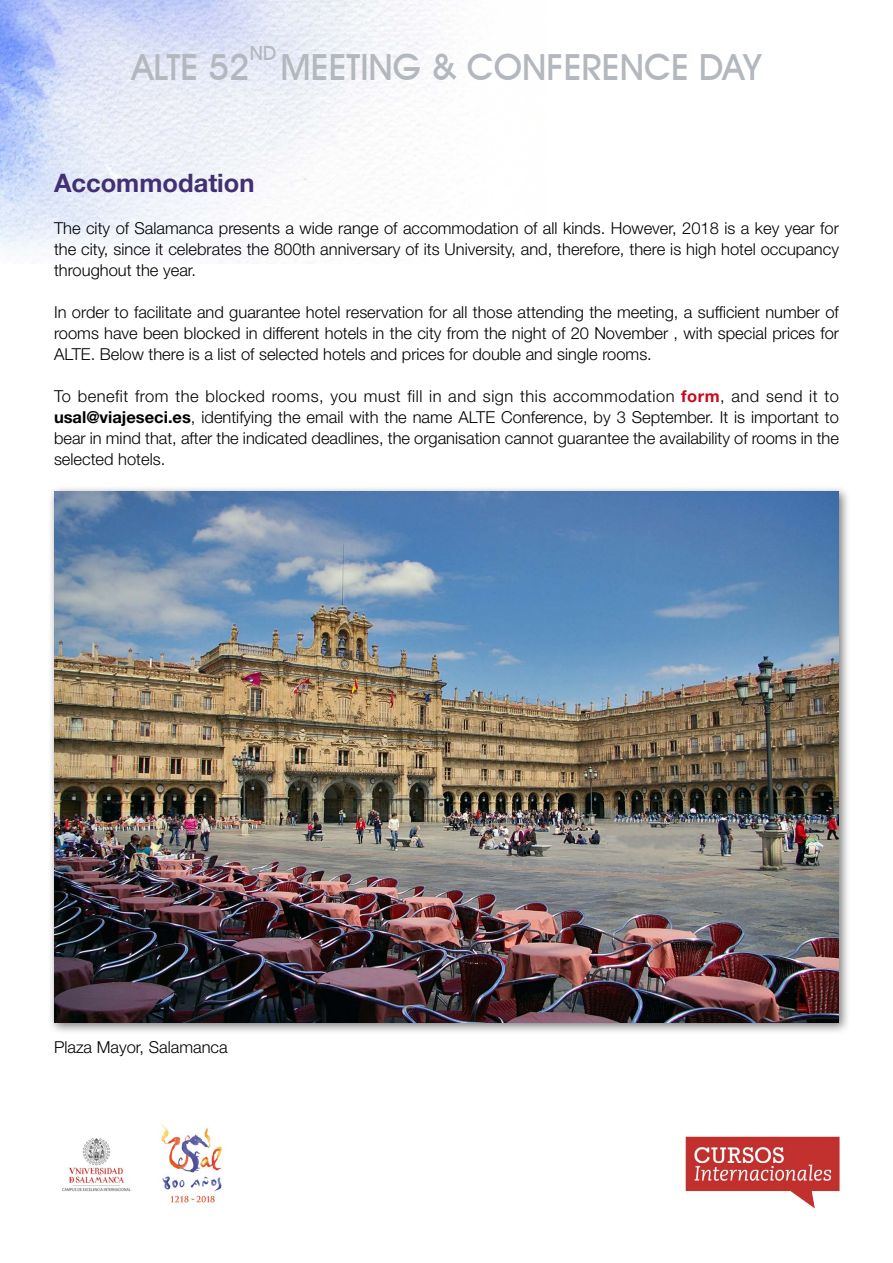
<style>
.page{position:relative;width:893px;height:1263px;background:#fff}
.page>*{position:absolute;margin:0;border:0;box-sizing:border-box;transform-origin:0 0}
.t1{font:500 36px "Avant Garde IT Cby BT";color:#b3b7be}
.t2{font:700 25.5px "Helvetica Neue LT Std";color:#433073}
.t3{font:500 19.5px "Avant Garde IT Cby BT";color:#b3b7be}
.t4{font:300 16.5px/21px "Helvetica Neue LT Std";color:#000;text-align:justify}
.s1{font-weight:700;color:#cd071e}
.s2{font-weight:700}
</style>
<div class="page">
<img style="left:0;top:0;width:445px;height:264px">
<img style="left:62px;top:1125px;width:161px;height:78px">
<img style="left:685px;top:1136px;width:155px;height:73px">
<div style="left:48px;top:485px;width:803px;height:550px;background:#000;opacity:.5"></div>
<img style="left:54px;top:491px;width:785px;height:532px">
<p class="t3" style="left:250px;top:41px;width:26px">ND</p>
<h1 class="t1" style="left:132px;top:45px;width:631px">ALTE 52 MEETING &amp; CONFERENCE DAY</h1>
<h2 class="t2" style="left:54px;top:167px;width:202px">Accommodation</h2>
<p class="t4" style="left:54px;top:217px;width:786px">The city of Salamanca presents a wide range of accommodation of all kinds. However, 2018 is a key year for the city, since it celebrates the 800th anniversary of its University, and, therefore, there is high hotel occupancy throughout the year.</p>
<p class="t4" style="left:54px;top:301px;width:787px">In order to facilitate and guarantee hotel reservation for all those attending the meeting, a sufficient number of rooms have been blocked in different hotels in the city from the night of 20 November , with special prices for ALTE. Below there is a list of selected hotels and prices for double and single rooms.</p>
<p class="t4" style="left:54px;top:385px;width:787px">To benefit from the blocked rooms, you must fill in and sign this accommodation <span class="s1">form</span>, and send it to <span class="s2">usal@viajeseci.es</span>, identifying the email with the name ALTE Conference, by 3 September. It is important to bear in mind that, after the indicated deadlines, the organisation cannot guarantee the availability of rooms in the selected hotels.</p>
<p class="t4" style="left:54px;top:1036px;width:175px">Plaza Mayor, Salamanca</p>
</div>
